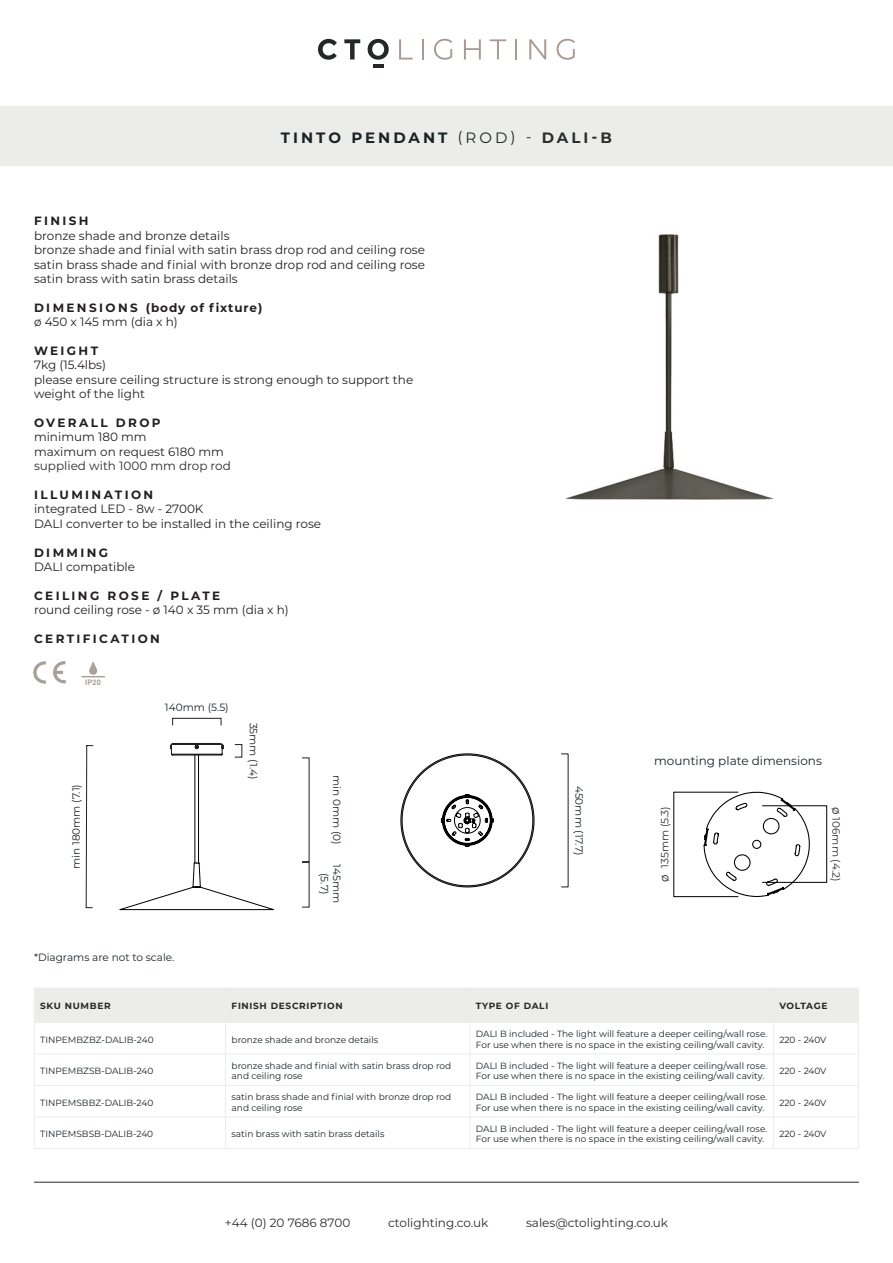
<style>
.page{position:relative;width:893px;height:1263px;background:#fff}
.page>*{position:absolute;margin:0;border:0;box-sizing:border-box;transform-origin:0 0}
.t1{font:700 15px "Montserrat";letter-spacing:.2em;color:#1a2226}
.t2{font:12px/14.4px "Montserrat";color:#231f20}
.t3{font:12px "Montserrat";color:#2a2c2e}
.t4{font:700 12px "Montserrat";letter-spacing:.2em;color:#231f20}
.t5{font:700 12px "Montserrat";letter-spacing:.155em;color:#231f20}
.t6{font:12px "Montserrat";color:#1a2226}
.t7{font:10.5px/12.6px "Montserrat";color:#1a2226;text-align:center}
.t8{font:10.5px "Montserrat";color:#2a2c2e}
.t9{font:9px/10.8px "Montserrat";color:#1a2226}
.t10{font:700 9px "Montserrat";letter-spacing:.075em;color:#242728}
.t11{font:700 7.65px "Arial";color:#a9a29a}
.s1{font-weight:400}
.s2{font-weight:400;color:#2a2c2e}
.s3{color:#2a2c2e}
.s4{font-size:12px;color:#231f20}
</style>
<div class="page">
<hr style="left:34px;top:1182px;width:825px;height:1px;background:#242728">
<hr style="left:373px;top:64px;width:11px;height:4px;background:#242728">
<svg style="left:318px;top:39px;width:19px;height:21px"></svg>
<svg style="left:344px;top:39px;width:16px;height:20px"></svg>
<svg style="left:368px;top:39px;width:21px;height:21px"></svg>
<hr style="left:422px;top:39px;width:2px;height:20px;background:#a79a93">
<svg style="left:434px;top:39px;width:18px;height:21px"></svg>
<svg style="left:464px;top:39px;width:17px;height:20px"></svg>
<svg style="left:490px;top:39px;width:16px;height:20px"></svg>
<hr style="left:515px;top:39px;width:2px;height:20px;background:#a79a93">
<svg style="left:529px;top:39px;width:17px;height:20px"></svg>
<svg style="left:557px;top:39px;width:18px;height:21px"></svg>
<svg style="left:399px;top:39px;width:14px;height:20px"></svg>
<div style="left:0;top:106px;width:893px;height:60px;background:#ecedea"></div>
<div style="left:35px;top:988px;width:823px;height:34px;background:#ecedea"></div>
<hr style="left:34px;top:988px;width:1px;height:34px;background:#ecedea">
<hr style="left:225px;top:988px;width:1px;height:34px;background:#ecedea">
<hr style="left:470px;top:988px;width:1px;height:34px;background:#ecedea">
<hr style="left:773px;top:988px;width:1px;height:34px;background:#ecedea">
<hr style="left:858px;top:988px;width:1px;height:34px;background:#ecedea">
<hr style="left:34px;top:1022px;width:192px;height:1px;background:#ecedea">
<hr style="left:34px;top:1022px;width:1px;height:32px;background:#ecedea">
<hr style="left:226px;top:1022px;width:244px;height:1px;background:#ecedea">
<hr style="left:225px;top:1022px;width:1px;height:32px;background:#ecedea">
<hr style="left:470px;top:1022px;width:303px;height:1px;background:#ecedea">
<hr style="left:470px;top:1022px;width:1px;height:32px;background:#ecedea">
<hr style="left:773px;top:1022px;width:86px;height:1px;background:#ecedea">
<hr style="left:773px;top:1022px;width:1px;height:32px;background:#ecedea">
<hr style="left:858px;top:1022px;width:1px;height:32px;background:#ecedea">
<hr style="left:34px;top:1054px;width:192px;height:1px;background:#ecedea">
<hr style="left:34px;top:1054px;width:1px;height:31px;background:#ecedea">
<hr style="left:226px;top:1054px;width:244px;height:1px;background:#ecedea">
<hr style="left:225px;top:1054px;width:1px;height:31px;background:#ecedea">
<hr style="left:470px;top:1054px;width:303px;height:1px;background:#ecedea">
<hr style="left:470px;top:1054px;width:1px;height:31px;background:#ecedea">
<hr style="left:773px;top:1054px;width:86px;height:1px;background:#ecedea">
<hr style="left:773px;top:1054px;width:1px;height:31px;background:#ecedea">
<hr style="left:858px;top:1054px;width:1px;height:31px;background:#ecedea">
<hr style="left:34px;top:1085px;width:192px;height:1px;background:#ecedea">
<hr style="left:34px;top:1086px;width:1px;height:31px;background:#ecedea">
<hr style="left:226px;top:1085px;width:244px;height:1px;background:#ecedea">
<hr style="left:225px;top:1086px;width:1px;height:31px;background:#ecedea">
<hr style="left:470px;top:1085px;width:303px;height:1px;background:#ecedea">
<hr style="left:470px;top:1086px;width:1px;height:31px;background:#ecedea">
<hr style="left:773px;top:1085px;width:86px;height:1px;background:#ecedea">
<hr style="left:773px;top:1086px;width:1px;height:31px;background:#ecedea">
<hr style="left:858px;top:1086px;width:1px;height:31px;background:#ecedea">
<hr style="left:34px;top:1117px;width:192px;height:1px;background:#ecedea">
<hr style="left:34px;top:1117px;width:1px;height:31px;background:#ecedea">
<hr style="left:226px;top:1117px;width:244px;height:1px;background:#ecedea">
<hr style="left:225px;top:1117px;width:1px;height:31px;background:#ecedea">
<hr style="left:470px;top:1117px;width:303px;height:1px;background:#ecedea">
<hr style="left:470px;top:1117px;width:1px;height:31px;background:#ecedea">
<hr style="left:773px;top:1117px;width:86px;height:1px;background:#ecedea">
<hr style="left:773px;top:1117px;width:1px;height:31px;background:#ecedea">
<hr style="left:858px;top:1117px;width:1px;height:31px;background:#ecedea">
<hr style="left:34px;top:1148px;width:192px;height:1px;background:#ecedea">
<hr style="left:226px;top:1148px;width:244px;height:1px;background:#ecedea">
<hr style="left:470px;top:1148px;width:303px;height:1px;background:#ecedea">
<hr style="left:773px;top:1148px;width:86px;height:1px;background:#ecedea">
<img style="left:34px;top:661px;width:32px;height:23px">
<svg style="left:81px;top:661px;width:24px;height:16px"></svg>
<svg style="left:85px;top:745px;width:9px;height:163px"></svg>
<div style="left:172px;top:718px;width:49px;height:8px;border:1px solid #231f20"></div>
<svg style="left:703px;top:791px;width:107px;height:107px"></svg>
<div style="left:762px;top:805px;width:65px;height:78px;border:1px solid #000"></div>
<svg style="left:400px;top:753px;width:135px;height:135px"></svg>
<img style="left:565px;top:234px;width:209px;height:266px">
<svg style="left:119px;top:862px;width:155px;height:48px"></svg>
<svg style="left:170px;top:743px;width:54px;height:13px"></svg>
<hr style="left:195px;top:755px;width:1px;height:108px;background:#000001">
<hr style="left:198px;top:755px;width:1px;height:108px;background:#000001">
<p class="t1" style="left:281px;top:127px;width:332px">TINTO PENDANT <span class="s1">(ROD)</span> <span class="s2">-</span> <span class="s3">DALI-B</span></p>
<p class="t4" style="left:34px;top:212px;width:56px">FINISH</p>
<p class="t2" style="left:34px;top:228px;width:197px">bronze shade and bronze details</p>
<p class="t2" style="left:34px;top:242px;width:393px">bronze shade and finial with satin brass drop rod and ceiling rose</p>
<p class="t2" style="left:34px;top:257px;width:393px">satin brass shade and finial with bronze drop rod and ceiling rose</p>
<p class="t2" style="left:34px;top:271px;width:205px">satin brass with satin brass details</p>
<p class="t5" style="left:34px;top:299px;width:230px">DIMENSIONS (body of fixture)</p>
<p class="t2" style="left:34px;top:314px;width:145px">ø 450 x 145 mm (dia x h)</p>
<p class="t4" style="left:34px;top:342px;width:66px">WEIGHT</p>
<p class="t2" style="left:34px;top:357px;width:74px">7kg (15.4lbs)</p>
<p class="t2" style="left:34px;top:372px;width:381px">please ensure ceiling structure is strong enough to support the weight of the light</p>
<p class="t4" style="left:34px;top:414px;width:128px">OVERALL DROP</p>
<p class="t2" style="left:34px;top:429px;width:114px">minimum 180 mm</p>
<p class="t2" style="left:34px;top:444px;width:192px">maximum on request 6180 mm</p>
<p class="t3" style="left:34px;top:458px;width:198px">supplied with 1000 mm drop rod</p>
<p class="t4" style="left:34px;top:486px;width:121px">ILLUMINATION</p>
<p class="t2" style="left:34px;top:501px;width:171px">integrated LED - 8w - 2700K</p>
<p class="t2" style="left:34px;top:516px;width:289px">DALI converter to be installed in the ceiling rose</p>
<p class="t4" style="left:34px;top:544px;width:76px">DIMMING</p>
<p class="t2" style="left:34px;top:559px;width:103px">DALI compatible</p>
<p class="t4" style="left:34px;top:587px;width:188px">CEILING ROSE / PLATE</p>
<p class="t2" style="left:34px;top:602px;width:256px">round ceiling rose - ø 140 x 35 mm (dia x h)</p>
<p class="t4" style="left:34px;top:630px;width:127px">CERTIFICATION</p>
<p class="t11" style="left:85px;top:677px;width:17px">IP20</p>
<p class="t7" style="left:69px;top:869px;width:86px;rotate:-90deg">min 180mm (7.1)</p>
<p class="t7" style="left:165px;top:701px;width:65px">140mm (5.5)</p>
<p class="t7" style="left:260px;top:722px;width:58px;rotate:90deg">35mm (1.4)</p>
<p class="t7" style="left:34px;top:951px;width:142px">*Diagrams are not to scale.</p>
<p class="t7" style="left:344px;top:775px;width:71px;rotate:90deg">min 0mm (0)</p>
<p class="t7" style="left:344px;top:864px;width:40px;rotate:90deg">145mm (5.7)</p>
<p class="t7" style="left:586px;top:786px;width:71px;rotate:90deg">450mm (17.7)</p>
<p class="t6" style="left:654px;top:753px;width:169px">mounting plate dimensions</p>
<p class="t8" style="left:657px;top:882px;width:77px;rotate:-90deg"><span class="s4">ø</span> 135mm (5.3)</p>
<p class="t8" style="left:843px;top:806px;width:76px;rotate:90deg"><span class="s4">ø</span> 106mm (4.2)</p>
<p class="t10" style="left:40px;top:1000px;width:72px">SKU NUMBER</p>
<p class="t10" style="left:232px;top:1000px;width:113px">FINISH DESCRIPTION</p>
<p class="t10" style="left:476px;top:1000px;width:74px">TYPE OF DALI</p>
<p class="t10" style="left:779px;top:1000px;width:50px">VOLTAGE</p>
<p class="t9" style="left:40px;top:1033px;width:115px">TINPEMBZBZ-DALIB-240</p>
<p class="t9" style="left:232px;top:1033px;width:148px">bronze shade and bronze details</p>
<p class="t9" style="left:476px;top:1028px;width:293px">DALI B included - The light will feature a deeper ceiling/wall rose.<br>For use when there is no space in the existing ceiling/wall cavity.</p>
<p class="t9" style="left:779px;top:1033px;width:49px">220 - 240V</p>
<p class="t9" style="left:40px;top:1065px;width:115px">TINPEMBZSB-DALIB-240</p>
<p class="t9" style="left:232px;top:1060px;width:221px">bronze shade and finial with satin brass drop rod and ceiling rose</p>
<p class="t9" style="left:476px;top:1060px;width:293px">DALI B included - The light will feature a deeper ceiling/wall rose.<br>For use when there is no space in the existing ceiling/wall cavity.</p>
<p class="t9" style="left:779px;top:1065px;width:49px">220 - 240V</p>
<p class="t9" style="left:40px;top:1097px;width:115px">TINPEMSBBZ-DALIB-240</p>
<p class="t9" style="left:232px;top:1091px;width:221px">satin brass shade and finial with bronze drop rod and ceiling rose</p>
<p class="t9" style="left:476px;top:1091px;width:293px">DALI B included - The light will feature a deeper ceiling/wall rose.<br>For use when there is no space in the existing ceiling/wall cavity.</p>
<p class="t9" style="left:779px;top:1097px;width:49px">220 - 240V</p>
<p class="t9" style="left:40px;top:1128px;width:115px">TINPEMSBSB-DALIB-240</p>
<p class="t9" style="left:232px;top:1128px;width:154px">satin brass with satin brass details</p>
<p class="t9" style="left:476px;top:1123px;width:293px">DALI B included - The light will feature a deeper ceiling/wall rose.<br>For use when there is no space in the existing ceiling/wall cavity.</p>
<p class="t9" style="left:779px;top:1128px;width:49px">220 - 240V</p>
<h2 class="t3" style="left:225px;top:1214px;width:127px">+44 (0) 20 7686 8700</h2>
<h2 class="t3" style="left:388px;top:1214px;width:102px">ctolighting.co.uk</h2>
<h2 class="t3" style="left:526px;top:1214px;width:143px">sales@ctolighting.co.uk</h2>
</div>
